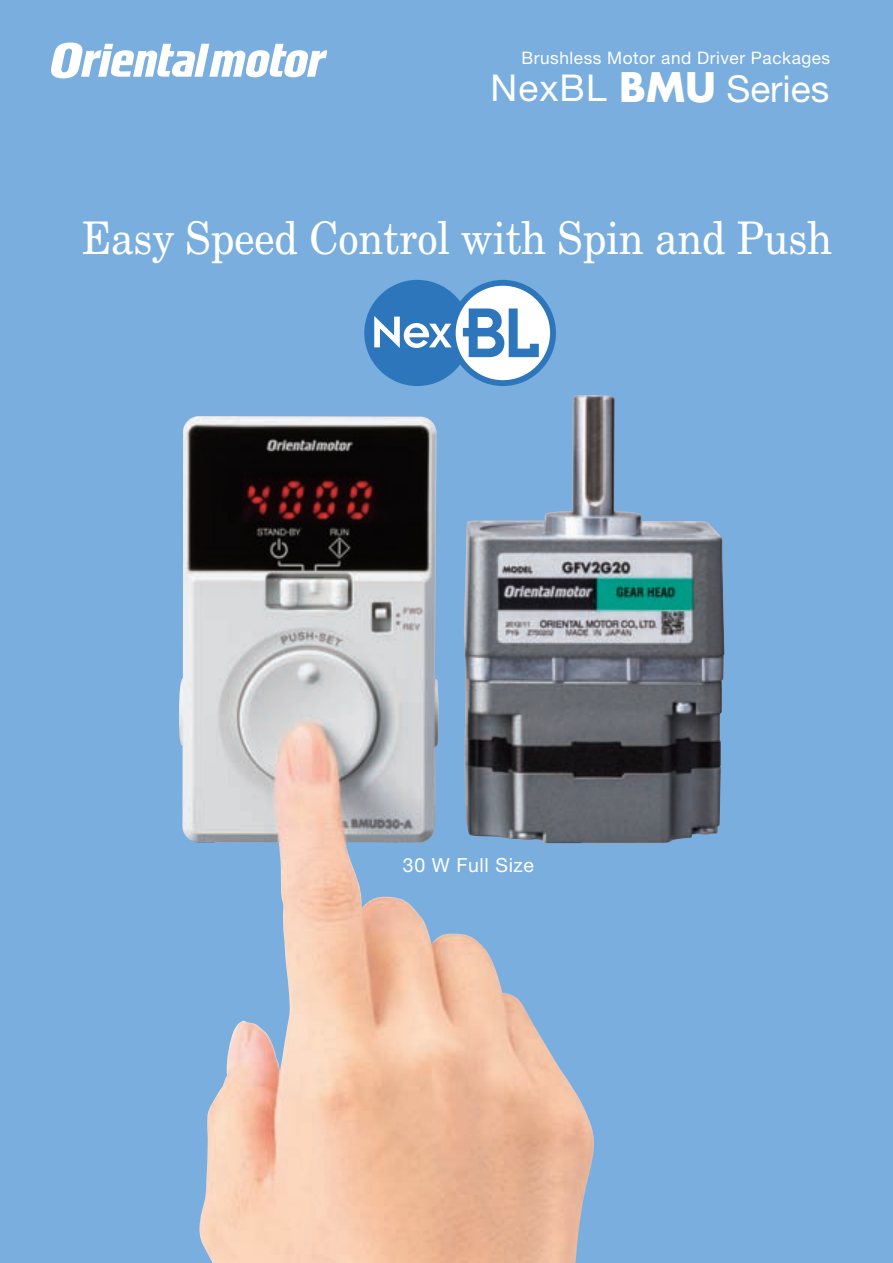
<style>
.page{position:relative;width:893px;height:1263px;background:#79aede}
.page>*{position:absolute;margin:0;border:0;box-sizing:border-box;transform-origin:0 0}
.t1{font:45px "New Century Schlbk LT Std";color:#fff;scale:.9 1}
.t2{font:37.05px "Helvetica Neue LT Std";color:#fff}
.t3{font:19.5px "Helvetica Neue LT Std";letter-spacing:.03em;color:#fff}
.t4{font:17.25px "Helvetica Neue LT Std";letter-spacing:.03em;color:#fff}
.s1{font-family:"Futura Std";font-weight:700;font-size:39.75px}
</style>
<div class="page">
<img style="left:179px;top:395px;width:546px;height:868px">
<svg style="left:51px;top:43px;width:275px;height:35px"></svg>
<svg style="left:364px;top:280px;width:192px;height:106px"></svg>
<p class="t4" style="left:522px;top:48px;width:310px">Brushless Motor and Driver Packages</p>
<h2 class="t2" style="left:490px;top:67px;width:340px">NexBL <span class="s1">BMU</span> Series</h2>
<h1 class="t1" style="left:82px;top:211px;width:835px">Easy Speed Control with Spin and Push</h1>
<p class="t3" style="left:403px;top:854px;width:133px">30 W Full Size</p>
</div>
